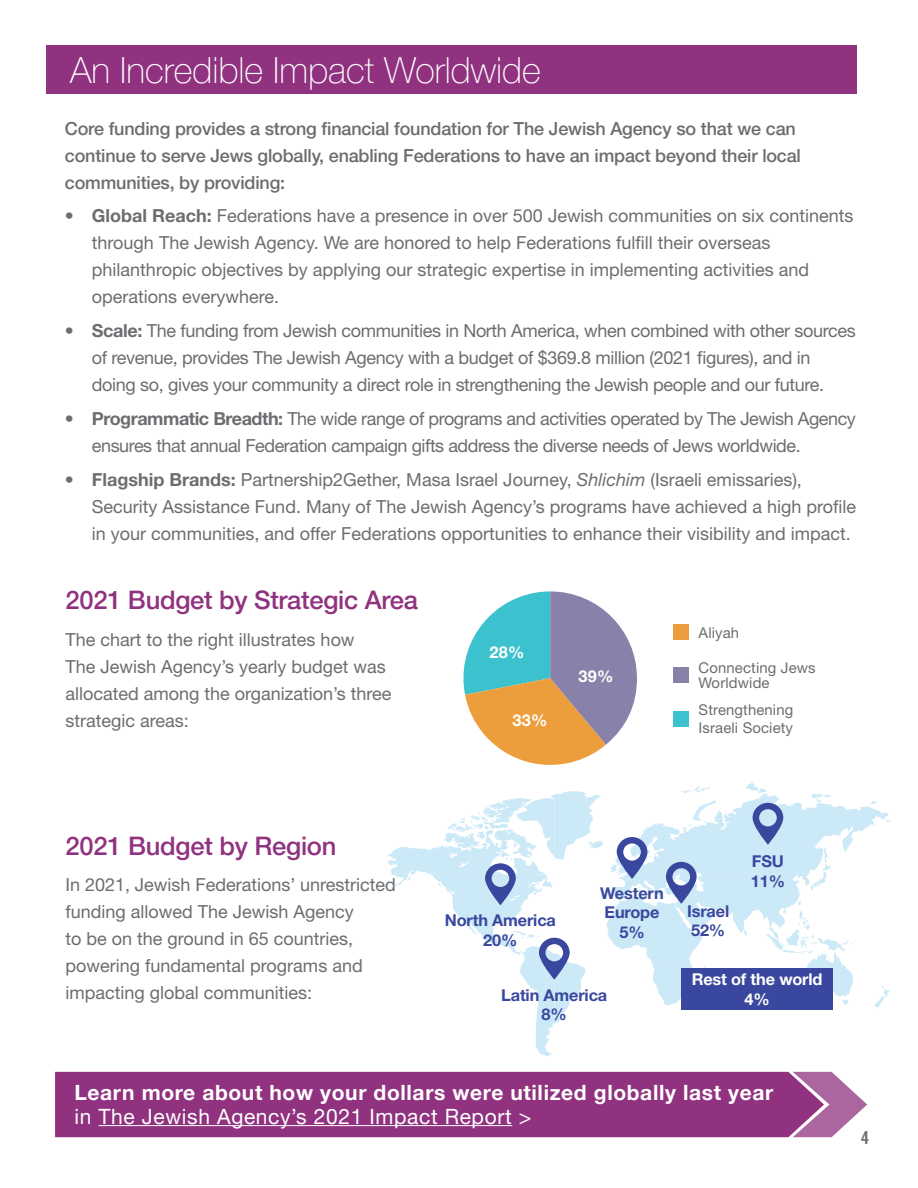
<style>
.page{position:relative;width:918px;height:1188px;background:#fff}
.page>*{position:absolute;margin:0;border:0;box-sizing:border-box;transform-origin:0 0}
.t1{font:100 36px "Helvetica Neue LT Pro";color:#fff}
.t2{font:500 25.5px "Helvetica Neue LT Pro";letter-spacing:-.01em;color:#90327f}
.t3{font:700 21px "Helvetica Neue LT Pro";letter-spacing:.03em;color:#fff}
.t4{font:21px "Helvetica Neue LT Pro";letter-spacing:.03em;color:#fff}
.t5{font:18px/27px "Helvetica Neue LT Std";color:#6c6d70}
.t6{font:18px/27px "Helvetica Neue LT Std";letter-spacing:-.02em;color:#6c6d70}
.t7{font:500 18px/27px "Helvetica Neue LT Pro";letter-spacing:-.01em;color:#6c6d70}
.t8{font:18px/27px "Helvetica Neue LT Std";letter-spacing:-.025em;color:#6c6d70}
.t9{font:18px "Trade Gothic LT Pro Bd Cn 20";color:#6c6d70}
.t10{font:700 16.35px/19.6px "Helvetica Neue LT Std";letter-spacing:-.01em;color:#39489e;text-align:center}
.t11{font:700 16.35px/19.6px "Helvetica Neue LT Std";letter-spacing:-.01em;color:#fff;text-align:center}
.t12{font:14.85px/14.9px "Helvetica Neue LT Std";letter-spacing:.01em;color:#6c6d70}
.s1{font-weight:700}
.s2{font-style:italic}
</style>
<div class="page">
<svg style="left:463px;top:591px;width:174px;height:174px"></svg>
<svg style="left:389px;top:786px;width:501px;height:270px"></svg>
<div style="left:46px;top:45px;width:810px;height:49px;background:#90327f"></div>
<div style="left:674px;top:625px;width:15px;height:15px;background:#ed9e3c"></div>
<div style="left:674px;top:667px;width:15px;height:15px;background:#8882aa"></div>
<div style="left:674px;top:711px;width:15px;height:15px;background:#3cc1ce"></div>
<svg style="left:666px;top:862px;width:31px;height:42px"></svg>
<svg style="left:753px;top:803px;width:30px;height:42px"></svg>
<svg style="left:485px;top:863px;width:31px;height:42px"></svg>
<svg style="left:539px;top:938px;width:304px;height:86px"></svg>
<svg style="left:617px;top:837px;width:30px;height:42px"></svg>
<div style="left:681px;top:968px;width:152px;height:42px;background:#39489e"></div>
<div style="left:55px;top:1072px;width:738px;height:65px;background:#90327f"></div>
<svg style="left:793px;top:1072px;width:74px;height:65px"></svg>
<hr style="left:99px;top:1125px;width:413px;height:1px;background:#fff">
<h1 class="t1" style="left:70px;top:49px;width:472px">An Incredible Impact Worldwide</h1>
<p class="t7" style="left:65px;top:114px;width:738px">Core funding provides a strong financial foundation for The Jewish Agency so that we can continue to serve Jews globally, enabling Federations to have an impact beyond their local communities, by providing:</p>
<p class="t5" style="left:92px;top:202px;width:763px;text-indent:-27px"><span class="s1">• Global Reach:</span> Federations have a presence in over 500 Jewish communities on six continents through The Jewish Agency. We are honored to help Federations fulfill their overseas philanthropic objectives by applying our strategic expertise in implementing activities and operations everywhere.</p>
<p class="t6" style="left:92px;top:317px;width:765px;text-indent:-27px"><span class="s1">• Scale:</span> The funding from Jewish communities in North America, when combined with other sources of revenue, provides The Jewish Agency with a budget of $369.8 million (2021 figures), and in doing so, gives your community a direct role in strengthening the Jewish people and our future.</p>
<p class="t8" style="left:92px;top:405px;width:765px;text-indent:-27px"><span class="s1">• Programmatic Breadth:</span> The wide range of programs and activities operated by The Jewish Agency ensures that annual Federation campaign gifts address the diverse needs of Jews worldwide.</p>
<p class="t5" style="left:92px;top:465px;width:766px;text-indent:-27px"><span class="s1">• Flagship Brands:</span> Partnership2Gether, Masa Israel Journey, <span class="s2">Shlichim</span> (Israeli emissaries),<br>Security Assistance Fund. Many of The Jewish Agency’s programs have achieved a high profile in your communities, and offer Federations opportunities to enhance their visibility and impact.</p>
<h2 class="t2" style="left:66px;top:585px;width:354px">2021 Budget by Strategic Area</h2>
<p class="t5" style="left:66px;top:626px;width:327px">The chart to the right illustrates how<br>The Jewish Agency’s yearly budget was allocated among the organization’s three strategic areas:</p>
<p class="t11" style="left:490px;top:642px;width:36px">28%</p>
<p class="t11" style="left:513px;top:710px;width:36px">33%</p>
<p class="t11" style="left:579px;top:666px;width:36px">39%</p>
<p class="t12" style="left:699px;top:625px;width:42px">Aliyah</p>
<p class="t12" style="left:699px;top:660px;width:119px">Connecting Jews<br>Worldwide</p>
<p class="t12" style="left:699px;top:701px;width:96px;line-height:17.9px">Strengthening<br>Israeli Society</p>
<h2 class="t2" style="left:66px;top:831px;width:272px">2021 Budget by Region</h2>
<p class="t5" style="left:66px;top:871px;width:332px">In 2021, Jewish Federations’ unrestricted funding allowed The Jewish Agency<br>to be on the ground in 65 countries, powering fundamental programs and impacting global communities:</p>
<p class="t10" style="left:445px;top:910px;width:113px">North America<br>20%</p>
<p class="t10" style="left:600px;top:883px;width:65px">Western<br>Europe<br>5%</p>
<p class="t10" style="left:501px;top:985px;width:107px">Latin America<br>8%</p>
<p class="t10" style="left:687px;top:901px;width:44px;text-align:left">Israel<br>52%</p>
<p class="t10" style="left:751px;top:851px;width:36px;text-align:left">FSU<br>11%</p>
<p class="t11" style="left:692px;top:969px;width:132px">Rest of the world<br>4%</p>
<p class="t3" style="left:75px;top:1080px;width:700px">Learn more about how your dollars were utilized globally last year</p>
<p class="t4" style="left:75px;top:1104px;width:458px">in The Jewish Agency’s 2021 Impact Report &gt;</p>
<p class="t9" style="left:861px;top:1127px;width:9px">4</p>
</div>
